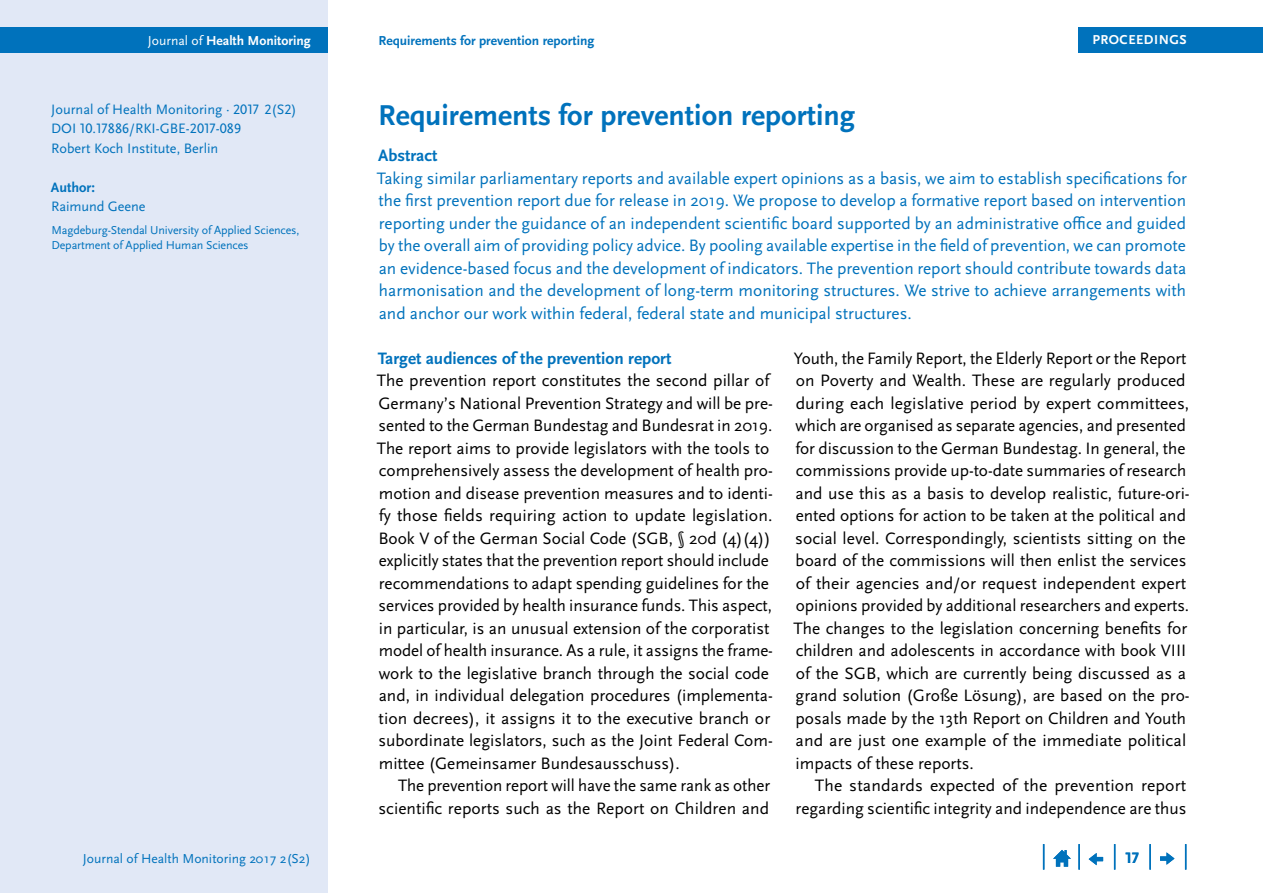
<style>
.page{position:relative;width:1263px;height:893px;background:#fff}
.page>*{position:absolute;margin:0;border:0;box-sizing:border-box;transform-origin:0 0}
.t1{font:700 30px "Scala Sans Pro";color:#0072bc}
.Copy_Einzug{font:17.25px/22.5px "Scala Sans Pro";color:#000;text-align:right}
.Copy{font:17.25px/22.5px "Scala Sans Pro";color:#000}
.Abstract{font:17.25px/22.5px "Scala Sans Pro";color:#0072bc;text-align:justify}
.t2{font:700 17.25px "Scala Sans Pro";color:#0072bc}
.t3{font:700 15.75px "Scala Sans Pro";color:#0072bc}
.Box_Text{font:14.25px/19.5px "Scala Sans Pro";color:#0072bc}
.Box_Text-2{font:700 14.25px "Scala Sans Pro";color:#0072bc}
.t4{font:13.65px "Scala Sans Pro";color:#0072bc}
.t5{font:700 13.65px "Scala Sans Pro";color:#0072bc}
.t6{font:700 13.65px "Scala Sans Pro";color:#fff}
.t7{font:700 13.5px "Scala Sans Pro";letter-spacing:.04em;color:#fff}
.Box_Text-3{font:12px/15px "Scala Sans Pro";letter-spacing:-.01em;color:#0072bc}
.s1{font-weight:400}
</style>
<div class="page">
<div style="left:0;top:0;width:327px;height:893px;background:#e1e8f6"></div>
<div style="left:1078px;top:28px;width:185px;height:25px;background:#0072bc"></div>
<div style="left:0;top:28px;width:327px;height:25px;background:#0072bc"></div>
<svg style="left:1185px;top:844px;width:1px;height:26px"></svg>
<hr style="left:1149px;top:844px;width:2px;height:26px;background:#0072bc">
<svg style="left:1114px;top:844px;width:1px;height:26px"></svg>
<hr style="left:1078px;top:844px;width:2px;height:26px;background:#0072bc">
<svg style="left:1043px;top:844px;width:1px;height:26px"></svg>
<svg style="left:1053px;top:850px;width:18px;height:17px"></svg>
<svg style="left:1089px;top:853px;width:14px;height:12px"></svg>
<svg style="left:1160px;top:852px;width:14px;height:13px"></svg>
<p class="t6" style="left:148px;top:33px;width:164px"><span class="s1">Journal of</span> Health Monitoring</p>
<p class="t5" style="left:378px;top:33px;width:217px">Requirements for prevention reporting</p>
<p class="t7" style="left:1092px;top:32px;width:96px">PROCEEDINGS</p>
<p class="Box_Text" style="left:51px;top:99px;width:247px">Journal of Health Monitoring · 2017 2(S2)<br>DOI 10.17886/RKI-GBE-2017-089<br>Robert Koch Institute, Berlin</p>
<p class="Box_Text-2" style="left:51px;top:179px;width:46px">Author:</p>
<p class="Box_Text" style="left:51px;top:197px;width:96px">Raimund Geene</p>
<p class="Box_Text-3" style="left:51px;top:222px;width:250px">Magdeburg-Stendal University of Applied Sciences,<br>Department of Applied Human Sciences</p>
<h1 class="t1" style="left:378px;top:98px;width:478px">Requirements for prevention reporting</h1>
<h2 class="t2" style="left:378px;top:145px;width:61px">Abstract</h2>
<p class="Abstract" style="left:377px;top:167px;width:812px">Taking similar parliamentary reports and available expert opinions as a basis, we aim to establish specifications for the first prevention report due for release in 2019. We propose to develop a formative report based on intervention reporting under the guidance of an independent scientific board supported by an administrative office and guided by the overall aim of providing policy advice. By pooling available expertise in the field of prevention, we can promote an evidence-based focus and the development of indicators. The prevention report should contribute towards data harmonisation and the development of long-term monitoring structures. We strive to achieve arrangements with and anchor our work within federal, federal state and municipal structures.</p>
<h2 class="t2" style="left:378px;top:348px;width:295px">Target audiences of the prevention report</h2>
<p class="Copy" style="left:377px;top:369px;width:398px">The prevention report constitutes the second pillar of Germany’s National Prevention Strategy and will be pre&shy;sented to the German Bundestag and Bundesrat in 2019.<br>The report aims to provide legislators with the tools to comprehensively assess the development of health pro&shy;motion and disease prevention measures and to identi&shy;fy those fields requiring action to update legislation.<br>Book V of the German Social Code (SGB, § 20d (4)(4)) explicitly states that the prevention report should include recommendations to adapt spending guidelines for the services provided by health insurance funds. This aspect, in particular, is an unusual extension of the corporatist model of health insurance. As a rule, it assigns the frame&shy;work to the legislative branch through the social code and, in individual delegation procedures (implementa&shy;tion decrees), it assigns it to the executive branch or subordinate legislators, such as the Joint Federal Com&shy;mittee (Gemeinsamer Bundesausschuss).</p>
<p class="Copy_Einzug" style="left:378px;top:774px;width:393px">The prevention report will have the same rank as other scientific reports such as the Report on Children and</p>
<p class="Copy_Einzug" style="left:793px;top:347px;width:398px;text-align:left">Youth, the Family Report, the Elderly Report or the Report on Poverty and Wealth. These are regularly produced during each legislative period by expert committees, which are organised as separate agencies, and presented for discussion to the German Bundestag. In general, the commissions provide up-to-date summaries of research and use this as a basis to develop realistic, future-ori&shy;ented options for action to be taken at the political and social level. Correspondingly, scientists sitting on the board of the commissions will then enlist the services of their agencies and/or request independent expert opinions provided by additional researchers and experts.<br>The changes to the legislation concerning benefits for children and adolescents in accordance with book VIII of the SGB, which are currently being discussed as a grand solution (Große Lösung), are based on the pro&shy;posals made by the 13th Report on Children and Youth and are just one example of the immediate political impacts of these reports.</p>
<p class="Copy_Einzug" style="left:795px;top:774px;width:393px">The standards expected of the prevention report regarding scientific integrity and independence are thus</p>
<p class="t4" style="left:83px;top:850px;width:229px">Journal of Health Monitoring 2017 2(S2)</p>
<p class="t3" style="left:1125px;top:849px;width:15px">17</p>
</div>
